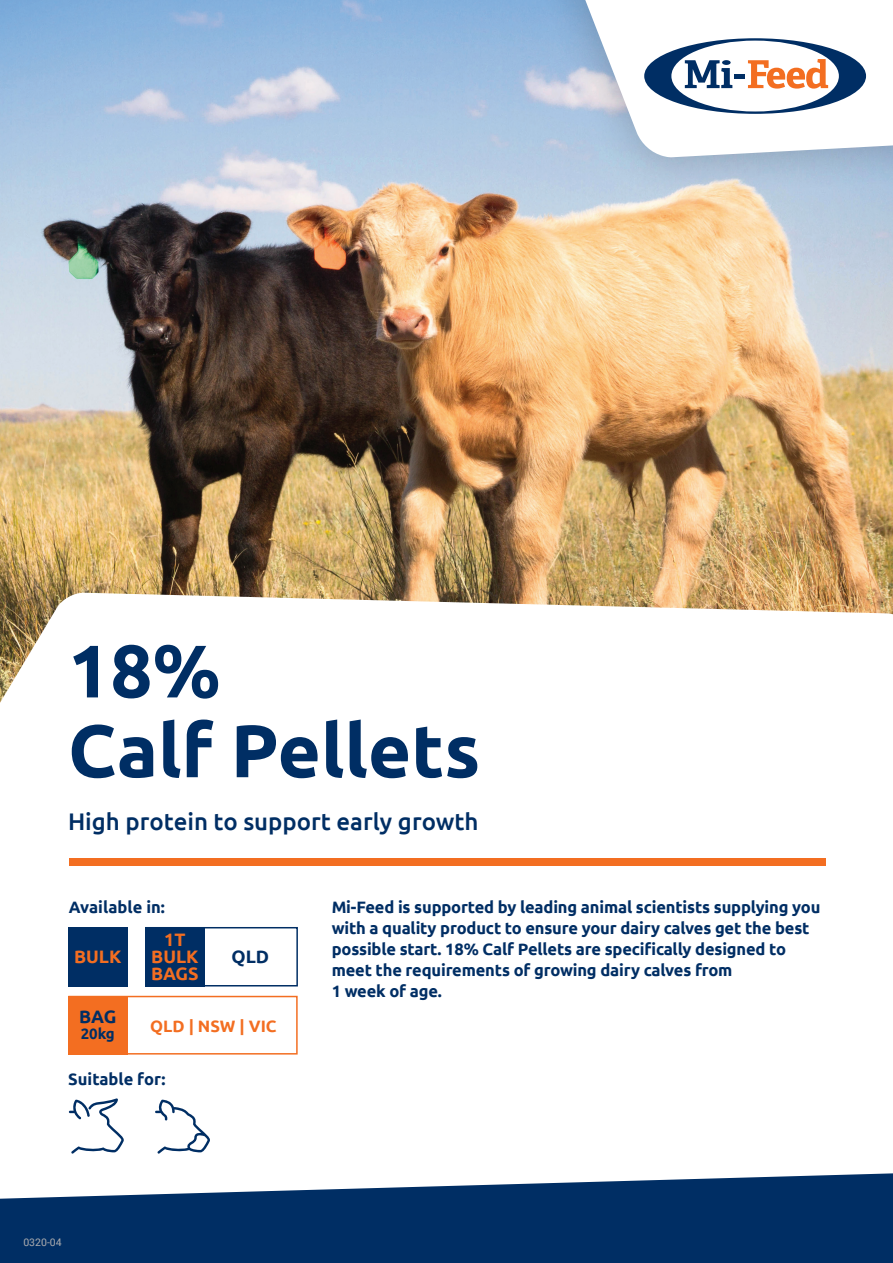
<style>
.page{position:relative;width:893px;height:1263px;background:#fff}
.page>*{position:absolute;margin:0;border:0;box-sizing:border-box;transform-origin:0 0}
.t1{font:700 74.4px/79.8px "Ubuntu";color:#002e64}
.t2{font:500 24px "Ubuntu";color:#002e64}
.t3{font:700 18px "Ubuntu";color:#f36e21}
.t4{font:700 18px "Ubuntu";letter-spacing:-.005em;color:#002e64}
.t5{font:700 16.5px/21px "Ubuntu";letter-spacing:-.01em;color:#002e64}
.t6{font:700 16.5px "Ubuntu";color:#f36e21}
.t7{font:700 15px "Ubuntu";color:#002e64}
.t8{font:10.5px "Roboto";color:#a8a9ad}
</style>
<div class="page">
<img style="left:0;top:0;width:893px;height:592px">
<svg style="left:0;top:592px;width:893px;height:111px"></svg>
<div style="left:496px;top:0;width:397px;height:200px;background:#231f20;opacity:.25"></div>
<svg style="left:496px;top:0;width:397px;height:157px"></svg>
<div style="left:644px;top:38px;width:222px;height:76px;background:#002e64;border-radius:50%"></div>
<div style="left:671px;top:41px;width:168px;height:70px;background:#fff;border-radius:50%"></div>
<svg style="left:685px;top:60px;width:47px;height:28px"></svg>
<div style="left:734px;top:74px;width:11px;height:5px;background:#002e64"></div>
<svg style="left:748px;top:59px;width:80px;height:30px"></svg>
<div style="left:722px;top:60px;width:9px;height:5px;background:#002e64;border-radius:50%"></div>
<svg style="left:69px;top:1098px;width:55px;height:55px"></svg>
<svg style="left:155px;top:1099px;width:55px;height:54px"></svg>
<svg style="left:0;top:1173px;width:893px;height:90px;background:#244c7a"></svg>
<div style="left:69px;top:858px;width:757px;height:7px;background:#f36e21"></div>
<div style="left:68px;top:996px;width:60px;height:58px;background:#f36e21"></div>
<div style="left:68px;top:996px;width:230px;height:58px;border:2px solid #f36e21"></div>
<div style="left:68px;top:927px;width:60px;height:59px;background:#002e64"></div>
<div style="left:145px;top:927px;width:60px;height:59px;background:#002e64"></div>
<div style="left:145px;top:927px;width:153px;height:59px;border:2px solid #002e64"></div>
<p class="t1" style="left:68px;top:630px;width:414px">18%<br>Calf Pellets</p>
<p class="t2" style="left:68px;top:806px;width:412px">High protein to support early growth</p>
<p class="t5" style="left:69px;top:897px;width:98px">Available in:</p>
<p class="t5" style="left:332px;top:897px;width:490px">Mi-Feed is supported by leading animal scientists supplying you with a quality product to ensure your dairy calves get the best possible start. 18% Calf Pellets are specifically designed to meet the requirements of growing dairy calves from<br>1 week of age.</p>
<p class="t3" style="left:164px;top:928px;width:23px">1T</p>
<p class="t3" style="left:151px;top:946px;width:49px">BULK</p>
<p class="t3" style="left:151px;top:963px;width:49px">BAGS</p>
<p class="t3" style="left:74px;top:946px;width:49px">BULK</p>
<p class="t4" style="left:232px;top:946px;width:39px">QLD</p>
<p class="t4" style="left:79px;top:1005px;width:39px">BAG</p>
<p class="t7" style="left:81px;top:1025px;width:36px">20kg</p>
<p class="t6" style="left:150px;top:1016px;width:128px">QLD | NSW | VIC</p>
<p class="t5" style="left:68px;top:1069px;width:99px">Suitable for:</p>
<p class="t8" style="left:23px;top:1235px;width:40px">0320-04</p>
</div>
